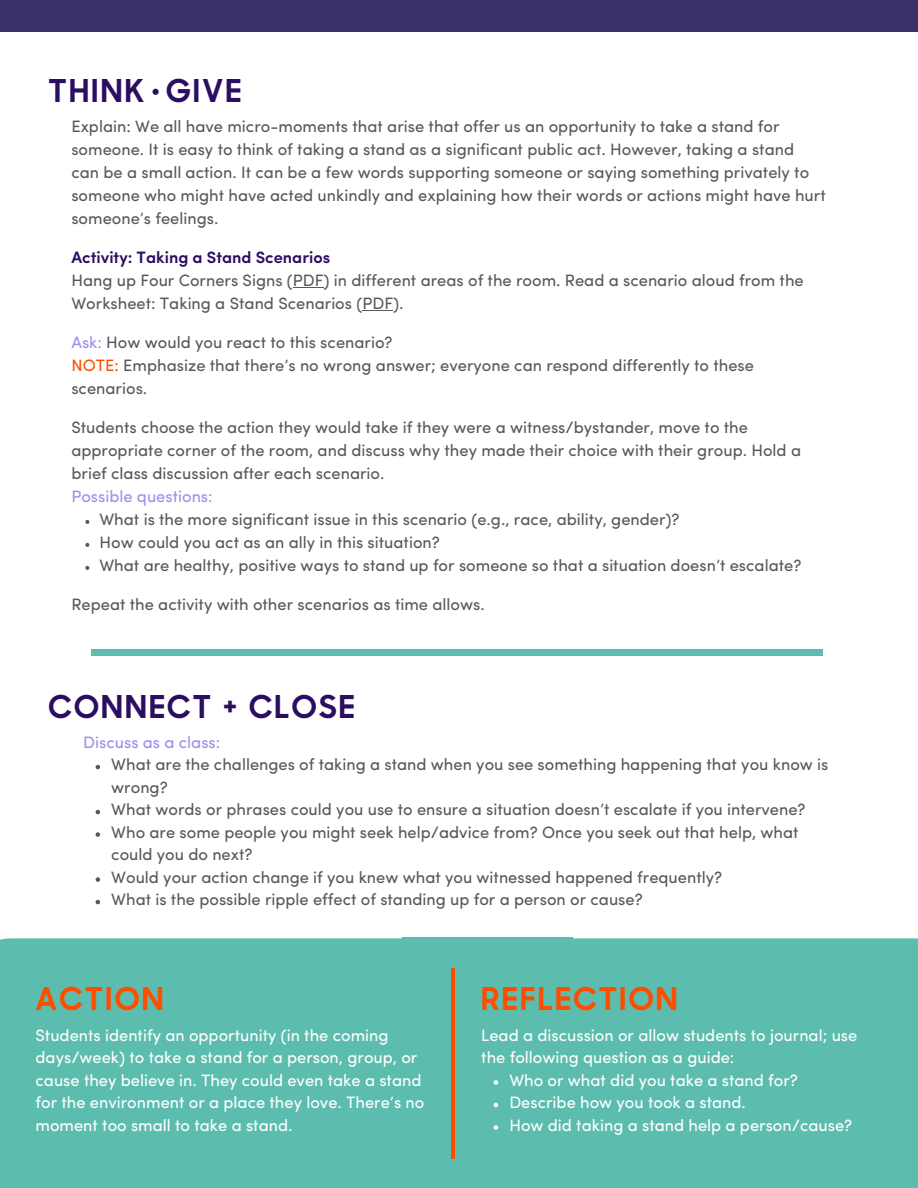
<style>
.page{position:relative;width:918px;height:1188px;background:#fff}
.page>*{position:absolute;margin:0;border:0;box-sizing:border-box;transform-origin:0 0}
.t1{font:700 31.5px "Samsung Sharp Sans";letter-spacing:.07em;color:#2b0d61}
.t2{font:700 31.5px "Samsung Sharp Sans";letter-spacing:.07em;color:#ff4d00}
.t3{font:16.5px/23px "Sofia Pro";color:#58585c}
.t4{font:16.5px/22.5px "Sofia Pro";color:#fff}
.t5{font:16.5px "Sofia Pro";color:#9a92ea}
.t6{font:600 16.5px "Sofia Pro";color:#2b0d61}
.s1{color:#9a92ea}
.s2{color:#ff4d00}
</style>
<div class="page">
<svg style="left:85px;top:520px;width:4px;height:4px"></svg>
<svg style="left:85px;top:543px;width:4px;height:4px"></svg>
<svg style="left:85px;top:566px;width:4px;height:4px"></svg>
<hr style="left:293px;top:287px;width:31px;height:1px;background:#58585c">
<hr style="left:362px;top:310px;width:31px;height:1px;background:#58585c">
<svg style="left:96px;top:765px;width:4px;height:4px"></svg>
<svg style="left:96px;top:810px;width:4px;height:4px"></svg>
<svg style="left:96px;top:832px;width:4px;height:5px"></svg>
<svg style="left:96px;top:877px;width:4px;height:5px"></svg>
<svg style="left:96px;top:900px;width:4px;height:4px"></svg>
<div style="left:0;top:938px;width:918px;height:250px;background:#5cbdaf"></div>
<hr style="left:451px;top:968px;width:4px;height:190px;background:#ff4d00">
<div style="left:152px;top:89px;width:7px;height:6px;background:#2b0d61;border-radius:50%"></div>
<div style="left:0;top:0;width:918px;height:32px;background:#393168"></div>
<div style="left:92px;top:649px;width:731px;height:7px;background:#5cbdaf"></div>
<svg style="left:494px;top:1080px;width:4px;height:5px"></svg>
<svg style="left:494px;top:1103px;width:4px;height:4px"></svg>
<svg style="left:494px;top:1125px;width:4px;height:5px"></svg>
<p class="t1" style="left:49px;top:73px;width:194px">THINK GIVE</p>
<p class="t3" style="left:71px;top:116px;width:756px">Explain: We all have micro-moments that arise that offer us an opportunity to take a stand for someone. It is easy to think of taking a stand as a significant public act. However, taking a stand can be a small action. It can be a few words supporting someone or saying something privately to someone who might have acted unkindly and explaining how their words or actions might have hurt someone’s feelings.</p>
<p class="t6" style="left:71px;top:251px;width:260px">Activity: Taking a Stand Scenarios</p>
<p class="t3" style="left:71px;top:270px;width:734px">Hang up Four Corners Signs (PDF) in different areas of the room. Read a scenario aloud from the<br>Worksheet: Taking a Stand Scenarios (PDF).</p>
<p class="t3" style="left:71px;top:332px;width:323px"><span class="s1">Ask:</span> How would you react to this scenario?</p>
<p class="t3" style="left:71px;top:355px;width:684px"><span class="s2">NOTE:</span> Emphasize that there’s no wrong answer; everyone can respond differently to these scenarios.</p>
<p class="t3" style="left:71px;top:417px;width:731px">Students choose the action they would take if they were a witness/bystander, move to the appropriate corner of the room, and discuss why they made their choice with their group. Hold a brief class discussion after each scenario.</p>
<p class="t5" style="left:71px;top:490px;width:143px">Possible questions:</p>
<p class="t3" style="left:99px;top:509px;width:582px">What is the more significant issue in this scenario (e.g., race, ability, gender)?</p>
<p class="t3" style="left:99px;top:532px;width:342px">How could you act as an ally in this situation?</p>
<p class="t3" style="left:99px;top:555px;width:703px">What are healthy, positive ways to stand up for someone so that a situation doesn’t escalate?</p>
<p class="t3" style="left:71px;top:594px;width:415px">Repeat the activity with other scenarios as time allows.</p>
<p class="t1" style="left:49px;top:688px;width:308px">CONNECT + CLOSE</p>
<p class="t5" style="left:83px;top:736px;width:139px">Discuss as a class:</p>
<p class="t3" style="left:111px;top:755px;width:719px;line-height:22.5px">What are the challenges of taking a stand when you see something happening that you know is wrong?</p>
<p class="t3" style="left:111px;top:800px;width:696px">What words or phrases could you use to ensure a situation doesn’t escalate if you intervene?</p>
<p class="t3" style="left:111px;top:823px;width:689px;line-height:22.5px">Who are some people you might seek help/advice from? Once you seek out that help, what could you do next?</p>
<p class="t3" style="left:111px;top:867px;width:612px">Would your action change if you knew what you witnessed happened frequently?</p>
<p class="t3" style="left:111px;top:890px;width:533px">What is the possible ripple effect of standing up for a person or cause?</p>
<p class="t2" style="left:36px;top:980px;width:130px">ACTION</p>
<p class="t2" style="left:481px;top:980px;width:198px">REFLECTION</p>
<p class="t4" style="left:36px;top:1025px;width:390px">Students identify an opportunity (in the coming days/week) to take a stand for a person, group, or cause they believe in. They could even take a stand for the environment or a place they love. There’s no moment too small to take a stand.</p>
<p class="t4" style="left:481px;top:1025px;width:378px">Lead a discussion or allow students to journal; use the following question as a guide:</p>
<p class="t4" style="left:509px;top:1070px;width:290px">Who or what did you take a stand for?</p>
<p class="t4" style="left:509px;top:1093px;width:238px">Describe how you took a stand.</p>
<p class="t4" style="left:509px;top:1115px;width:344px">How did taking a stand help a person/cause?</p>
</div>
